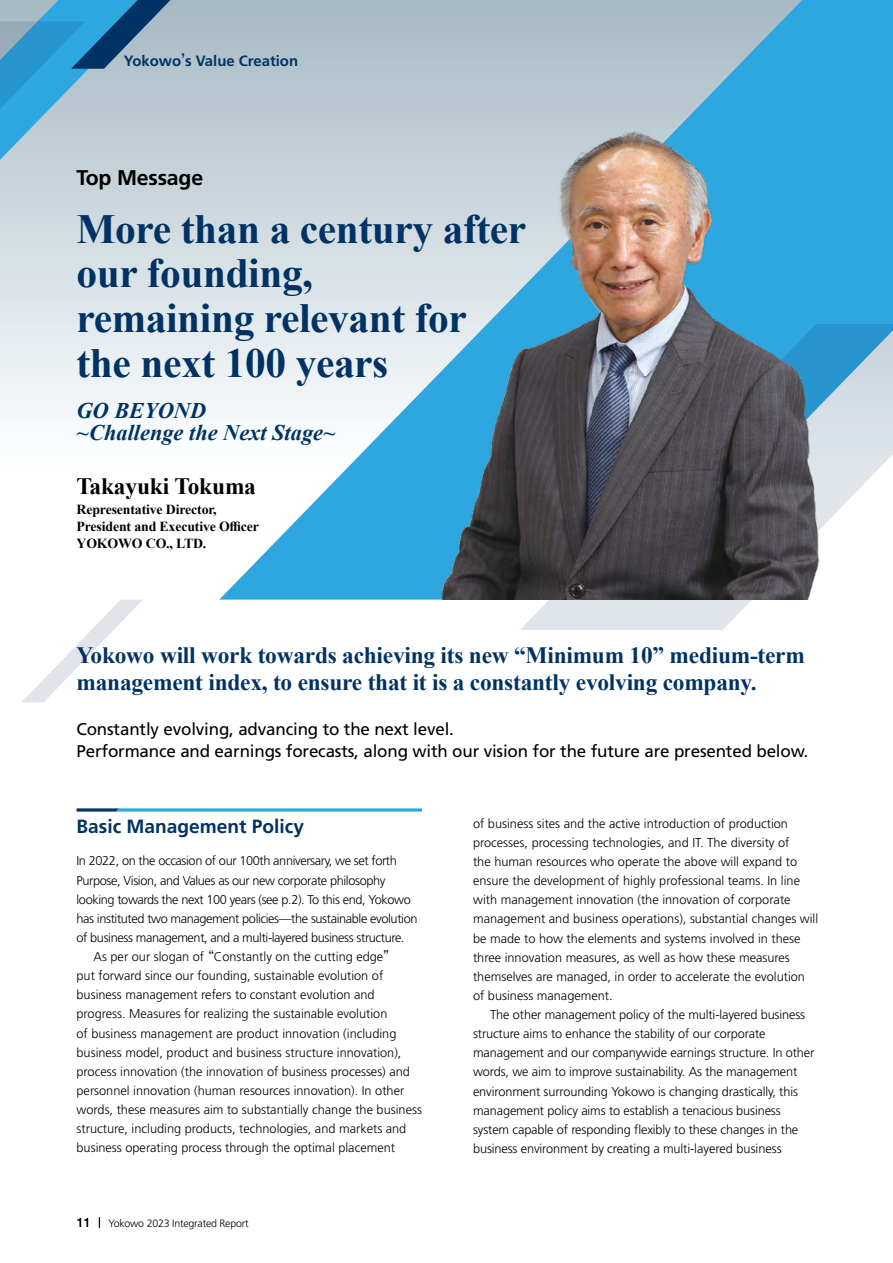
<style>
.page{position:relative;width:893px;height:1263px;background:#fff}
.page>*{position:absolute;margin:0;border:0;box-sizing:border-box;transform-origin:0 0}
.t1{font:700 41.4px/44.7px "Times New Roman";letter-spacing:-.01em;color:#003364}
.t2{font:700 23.4px/27.6px "Times New Roman";letter-spacing:-.01em;color:#003364}
.t3{font:700 23.4px "Times New Roman";letter-spacing:-.01em;color:#000}
.t4{font:italic 700 22.35px/21.3px "Times New Roman";color:#003364}
.t5{font:700 21.3px "Frutiger LT Std";letter-spacing:-.01em;color:#000}
.t6{font:700 19.2px "Frutiger LT Std";color:#003364}
.t7{font:16.95px/22.4px "Frutiger LT Std";letter-spacing:-.01em;color:#000}
.t8{font:700 14.85px "Frutiger LT Std";color:#003364}
.t9{font:700 13.8px/17px "Times New Roman";letter-spacing:-.01em;color:#000}
.t10{font:300 12.75px/19.2px "Frutiger LT Std";color:#000}
.t11{font:300 12.75px "Frutiger LT Std";letter-spacing:-.03em;color:#000}
.t12{font:12.75px "Helvetica Neue LT Std";color:#000}
.t13{font:300 10.65px "Frutiger LT Std";letter-spacing:-.02em;color:#000}
.s1{font-family:"Hiragino UD Sans Std N W6";font-weight:400}
.s2{font-family:"Hiragino UD Sans Std W3";font-weight:400}
</style>
<div class="page">
<div style="left:0;top:0;width:893px;height:600px;background:linear-gradient(to bottom,#a9bdc6,#fff)"></div>
<svg style="left:219px;top:0;width:674px;height:600px;background:#a3cadd"></svg>
<svg style="left:521px;top:324px;width:372px;height:305px"></svg>
<img style="left:404px;top:83px;width:432px;height:517px">
<svg style="left:22px;top:600px;width:120px;height:102px"></svg>
<svg style="left:77px;top:808px;width:345px;height:3px"></svg>
<svg style="left:0;top:0;width:183px;height:198px;background:#89b5cd"></svg>
<p class="t8" style="left:124px;top:52px;width:176px">Yokowo<span class="s1">ʼ</span>s Value Creation</p>
<h3 class="t5" style="left:77px;top:165px;width:128px">Top Message</h3>
<h1 class="t1" style="left:77px;top:205px;width:451px">More than a century after our founding,<br>remaining relevant for the next 100 years</h1>
<h3 class="t4" style="left:77px;top:399px;width:261px">GO BEYOND<br>~Challenge the Next Stage~</h3>
<h2 class="t3" style="left:76px;top:469px;width:181px">Takayuki Tokuma</h2>
<p class="t9" style="left:77px;top:501px;width:184px">Representative Director,<br>President and Executive Officer<br>YOKOWO CO., LTD.</p>
<h2 class="t2" style="left:77px;top:640px;width:730px">Yokowo will work towards achieving its new “Minimum 10” medium-term management index, to ensure that it is a constantly evolving company.</h2>
<h3 class="t7" style="left:77px;top:718px;width:733px">Constantly evolving, advancing to the next level.<br>Performance and earnings forecasts, along with our vision for the future are presented below.</h3>
<h3 class="t6" style="left:77px;top:815px;width:229px">Basic Management Policy</h3>
<p class="t10" style="left:473px;top:814px;width:347px">of business sites and the active introduction of production processes, processing technologies, and IT. The diversity of<br>the human resources who operate the above will expand to ensure the development of highly professional teams. In line with management innovation (the innovation of corporate management and business operations), substantial changes will be made to how the elements and systems involved in these three innovation measures, as well as how these measures themselves are managed, in order to accelerate the evolution of business management.</p>
<p class="t10" style="left:473px;top:1005px;width:343px;text-indent:17px">The other management policy of the multi-layered business structure aims to enhance the stability of our corporate management and our companywide earnings structure. In other words, we aim to improve sustainability. As the management environment surrounding Yokowo is changing drastically, this management policy aims to establish a tenacious business system capable of responding flexibly to these changes in the business environment by creating a multi-layered business</p>
<p class="t11" style="left:77px;top:854px;width:322px">In 2022, on the occasion of our 100th anniversary, we set forth</p>
<p class="t11" style="left:77px;top:873px;width:310px">Purpose, Vision, and Values as our new corporate philosophy</p>
<p class="t11" style="left:77px;top:892px;width:336px">looking towards the next 100 years (see p.2). To this end, Yokowo</p>
<p class="t11" style="left:77px;top:911px;width:342px">has instituted two management policies<span class="s2">—</span>the sustainable evolution</p>
<p class="t11" style="left:77px;top:930px;width:330px">of business management, and a multi-layered business structure.</p>
<p class="t10" style="left:94px;top:947px;width:297px">As per our slogan of <span class="s2">“</span>Constantly on the cutting edge<span class="s2">”</span></p>
<p class="t10" style="left:77px;top:966px;width:308px">put forward since our founding, sustainable evolution of</p>
<p class="t10" style="left:77px;top:985px;width:300px">business management refers to constant evolution and</p>
<p class="t10" style="left:77px;top:1005px;width:312px">progress. Measures for realizing the sustainable evolution</p>
<p class="t10" style="left:77px;top:1024px;width:321px">of business management are product innovation (including</p>
<p class="t10" style="left:77px;top:1043px;width:326px">business model, product and business structure innovation),</p>
<p class="t10" style="left:77px;top:1062px;width:335px">process innovation (the innovation of business processes) and</p>
<p class="t10" style="left:77px;top:1081px;width:329px">personnel innovation (human resources innovation). In other</p>
<p class="t10" style="left:77px;top:1100px;width:347px">words, these measures aim to substantially change the business</p>
<p class="t10" style="left:77px;top:1119px;width:331px">structure, including products, technologies, and markets and</p>
<p class="t10" style="left:77px;top:1138px;width:320px">business operating process through the optimal placement</p>
<p class="t12" style="left:77px;top:1215px;width:15px">11</p>
<p class="t13" style="left:108px;top:1217px;width:142px">Yokowo 2023 Integrated Report</p>
</div>
